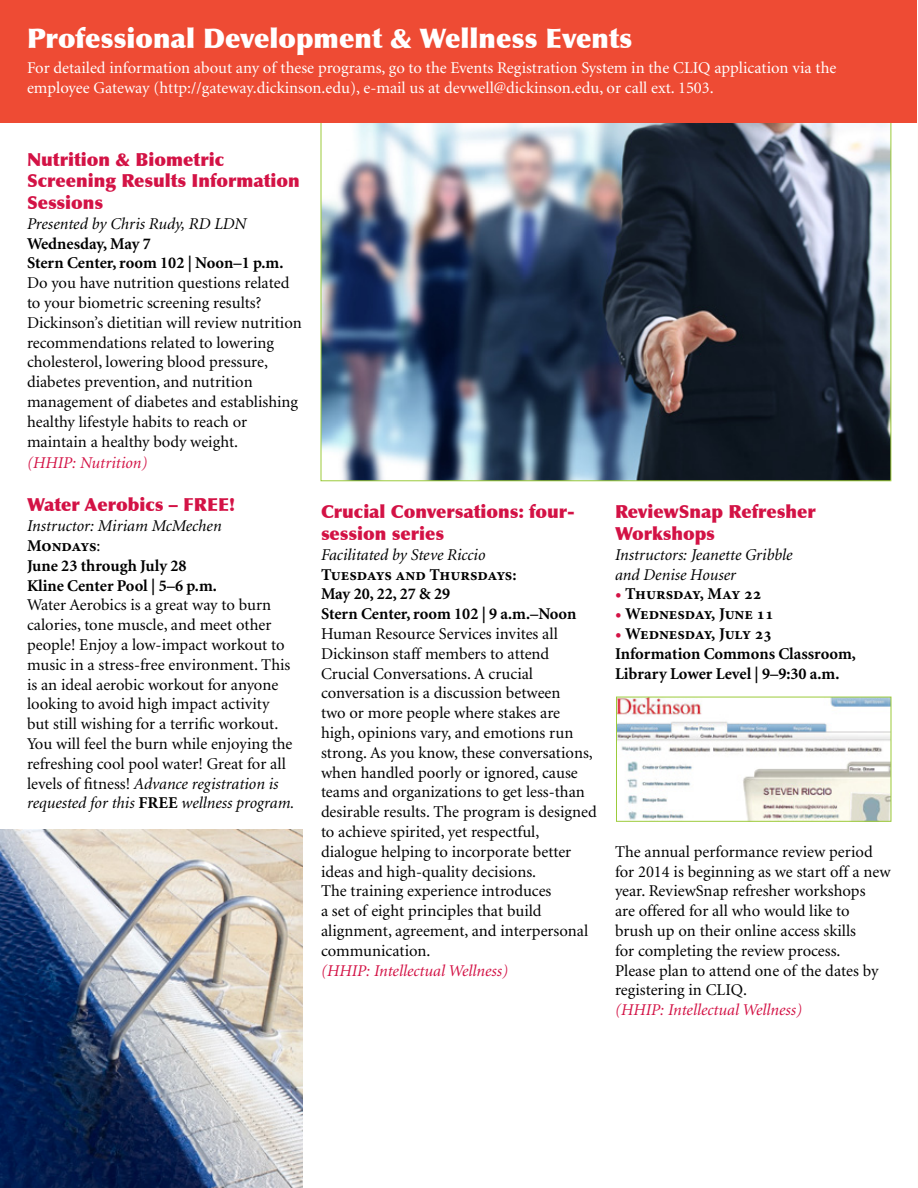
<style>
.page{position:relative;width:918px;height:1188px;background:#fff}
.page>*{position:absolute;margin:0;border:0;box-sizing:border-box;transform-origin:0 0}
.t1{font:900 27px "Optima";color:#fff}
.t2{font:900 18px/21.6px "Optima";color:#d31245}
.t3{font:16.5px/19.8px "Minion";color:#000}
.t4{font:16.5px/19.8px "Minion";color:#fff}
.t5{font:700 16.5px/19.8px "Minion";color:#000}
.t6{font:italic 16.5px/19.8px "Minion";color:#000}
.t7{font:700 16.5px "Minion Pro";letter-spacing:-.01em;color:#000}
.t8{font:italic 16.5px "Minion";color:#d31245}
.s1{font-family:"Minion";font-weight:400}
.s2{font-style:italic}
.s3{font-family:"Minion Pro";font-weight:700}
.s4{color:#d31245}
</style>
<div class="page">
<img style="left:323px;top:123px;width:566px;height:356px">
<div style="left:0;top:0;width:918px;height:123px;background:#ee4b34"></div>
<img style="left:0;top:830px;width:303px;height:358px">
<hr style="left:917px;top:0;width:1px;height:1188px;background:#fffefa">
<img style="left:618px;top:699px;width:271px;height:120px">
<h1 class="t1" style="left:27px;top:22px;width:607px">Professional Development &amp; Wellness Events</h1>
<p class="t4" style="left:27px;top:58px;width:811px">For detailed information about any of these programs, go to the Events Registration System in the CLIQ application via the employee Gateway (http://gateway.dickinson.edu), e-mail us at devwell@dickinson.edu, or call ext. 1503.</p>
<p class="t2" style="left:27px;top:149px;width:274px">Nutrition &amp; Biometric<br>Screening Results Information<br>Sessions</p>
<p class="t6" style="left:27px;top:214px;width:221px">Presented by Chris Rudy, RD LDN</p>
<p class="t5" style="left:27px;top:234px;width:258px">Wednesday, May 7<br>Stern Center, room 102 | Noon–1 p.m.</p>
<p class="t3" style="left:27px;top:274px;width:276px">Do you have nutrition questions related to your biometric screening results?<br>Dickinson’s dietitian will review nutrition recommendations related to lowering cholesterol, lowering blood pressure, diabetes prevention, and nutrition management of diabetes and establishing healthy lifestyle habits to reach or maintain a healthy body weight.</p>
<p class="t8" style="left:27px;top:455px;width:122px">(HHIP: Nutrition)</p>
<p class="t2" style="left:27px;top:494px;width:210px">Water Aerobics – FREE!</p>
<p class="t6" style="left:27px;top:517px;width:196px">Instructor: Miriam McMechen</p>
<p class="t7" style="left:27px;top:534px;width:75px">Mondays<span class="s1">:</span></p>
<p class="t5" style="left:27px;top:556px;width:191px">June 23 through July 28<br>Kline Center Pool | 5–6 p.m.</p>
<p class="t3" style="left:27px;top:596px;width:269px">Water Aerobics is a great way to burn calories, tone muscle, and meet other people! Enjoy a low-impact workout to music in a stress-free environment. This is an ideal aerobic workout for anyone looking to avoid high impact activity but still wishing for a terrific workout.<br>You will feel the burn while enjoying the refreshing cool pool water! Great for all levels of fitness! <span class="s2">Advance registration is requested for this</span> <span class="s3">FREE</span> <span class="s2">wellness program.</span></p>
<p class="t2" style="left:321px;top:501px;width:255px">Crucial Conversations: four&shy;session series</p>
<p class="t6" style="left:321px;top:545px;width:166px">Facilitated by Steve Riccio</p>
<p class="t7" style="left:321px;top:563px;width:197px">Tuesdays and Thursdays:</p>
<p class="t5" style="left:321px;top:585px;width:257px">May 20, 22, 27 &amp; 29<br>Stern Center, room 102 | 9 a.m.–Noon</p>
<p class="t3" style="left:321px;top:624px;width:277px">Human Resource Services invites all Dickinson staff members to attend Crucial Conversations. A crucial conversation is a discussion between<br>two or more people where stakes are high, opinions vary, and emotions run strong. As you know, these conversations, when handled poorly or ignored, cause teams and organizations to get less-than desirable results. The program is designed to achieve spirited, yet respectful, dialogue helping to incorporate better ideas and high-quality decisions.<br>The training experience introduces<br>a set of eight principles that build alignment, agreement, and interpersonal communication.</p>
<p class="t8" style="left:321px;top:962px;width:189px">(HHIP: Intellectual Wellness)</p>
<p class="t2" style="left:615px;top:501px;width:202px">ReviewSnap Refresher<br>Workshops</p>
<p class="t6" style="left:615px;top:545px;width:179px">Instructors: Jeanette Gribble and Denise Houser</p>
<p class="t7" style="left:615px;top:583px;width:148px"><span class="s4">•</span> Thursday, May 22</p>
<p class="t7" style="left:615px;top:602px;width:160px"><span class="s4">•</span> Wednesday, June 11</p>
<p class="t7" style="left:615px;top:622px;width:159px"><span class="s4">•</span> Wednesday, July 23</p>
<p class="t5" style="left:615px;top:644px;width:242px">Information Commons Classroom,<br>Library Lower Level | 9–9:30 a.m.</p>
<p class="t3" style="left:615px;top:842px;width:277px">The annual performance review period for 2014 is beginning as we start off a new year. ReviewSnap refresher workshops<br>are offered for all who would like to brush up on their online access skills<br>for completing the review process.<br>Please plan to attend one of the dates by registering in CLIQ.</p>
<p class="t8" style="left:615px;top:1002px;width:189px">(HHIP: Intellectual Wellness)</p>
</div>
